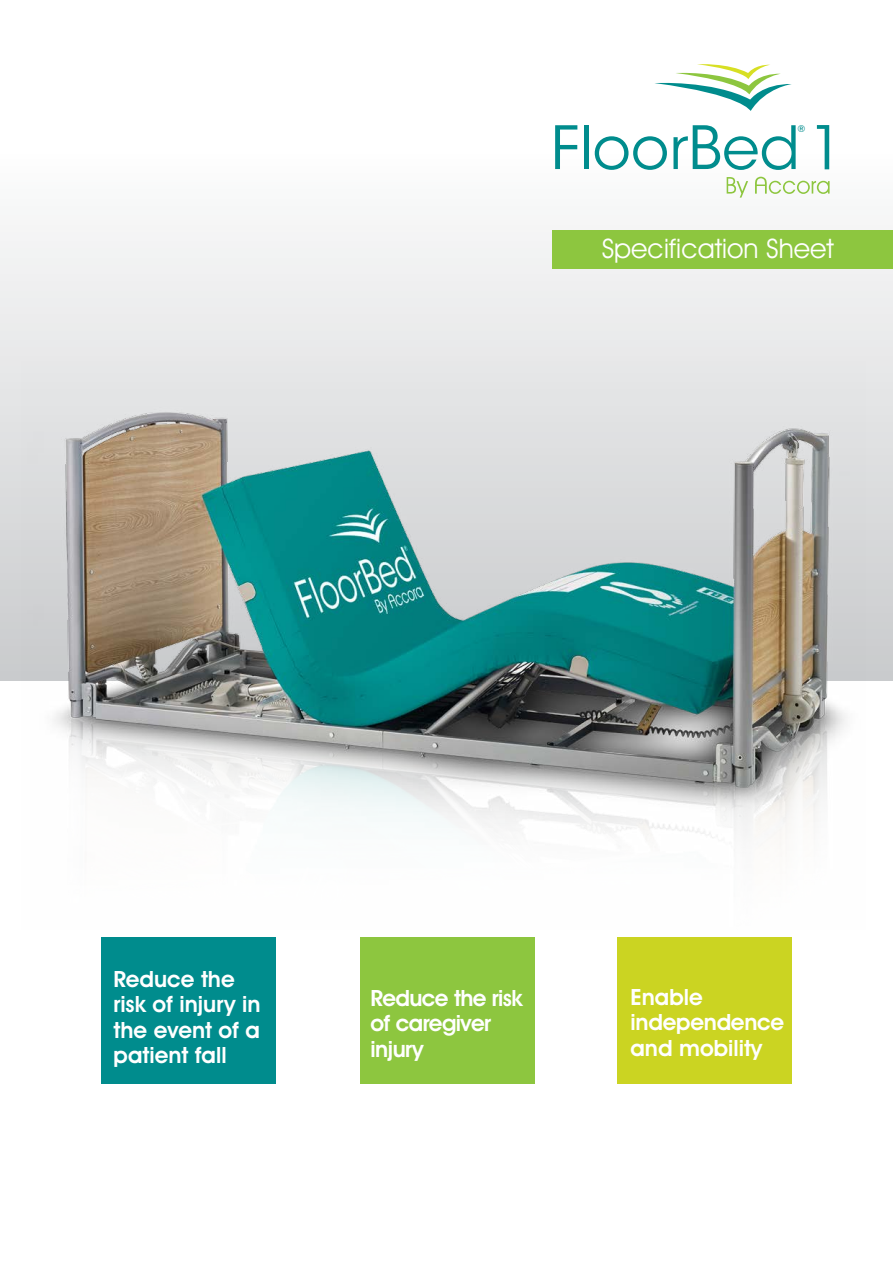
<style>
.page{position:relative;width:893px;height:1263px;background:#fff}
.page>*{position:absolute;margin:0;border:0;box-sizing:border-box;transform-origin:0 0}
.t1{font:62.25px "Avant Garde IT Cby BT";color:#008c8d}
.t2{font:27px "Avant Garde IT Cby BT";color:#fff}
.t3{font:600 22.5px/25.5px "Avant Garde IT Cby BT";color:#fff}
.t4{font:600 22.5px/25.5px "Avant Garde IT Cby BT";letter-spacing:-.025em;color:#fff}
.t5{font:500 9.6px "Avant Garde IT Cby BT";color:#008c8d}
</style>
<div class="page">
<div style="left:0;top:81px;width:893px;height:599px;background:linear-gradient(to bottom,#fff,#c9cbcd)"></div>
<svg style="left:654px;top:64px;width:138px;height:47px"></svg>
<svg style="left:555px;top:125px;width:22px;height:44px"></svg>
<hr style="left:584px;top:125px;width:4px;height:44px;background:#008c8d">
<svg style="left:595px;top:136px;width:72px;height:34px"></svg>
<svg style="left:673px;top:125px;width:123px;height:45px"></svg>
<svg style="left:727px;top:177px;width:21px;height:21px"></svg>
<svg style="left:755px;top:177px;width:75px;height:17px"></svg>
<img style="left:21px;top:361px;width:845px;height:484px">
<div style="left:101px;top:937px;width:174px;height:146px;background:#008c8d"></div>
<div style="left:617px;top:937px;width:175px;height:146px;background:#cbd422"></div>
<div style="left:360px;top:937px;width:175px;height:146px;background:#8dc63f"></div>
<div style="left:553px;top:231px;width:340px;height:38px;background:#8dc63f"></div>
<p class="t5" style="left:797px;top:123px;width:9px">®</p>
<h1 class="t1" style="left:809px;top:109px;width:37px">1</h1>
<p class="t2" style="left:602px;top:232px;width:234px">Specification Sheet</p>
<p class="t3" style="left:114px;top:966px;width:148px">Reduce the risk of injury in the event of a patient fall</p>
<p class="t4" style="left:370px;top:985px;width:154px">Reduce the risk of caregiver injury</p>
<p class="t3" style="left:630px;top:984px;width:155px">Enable independence and mobility</p>
</div>
